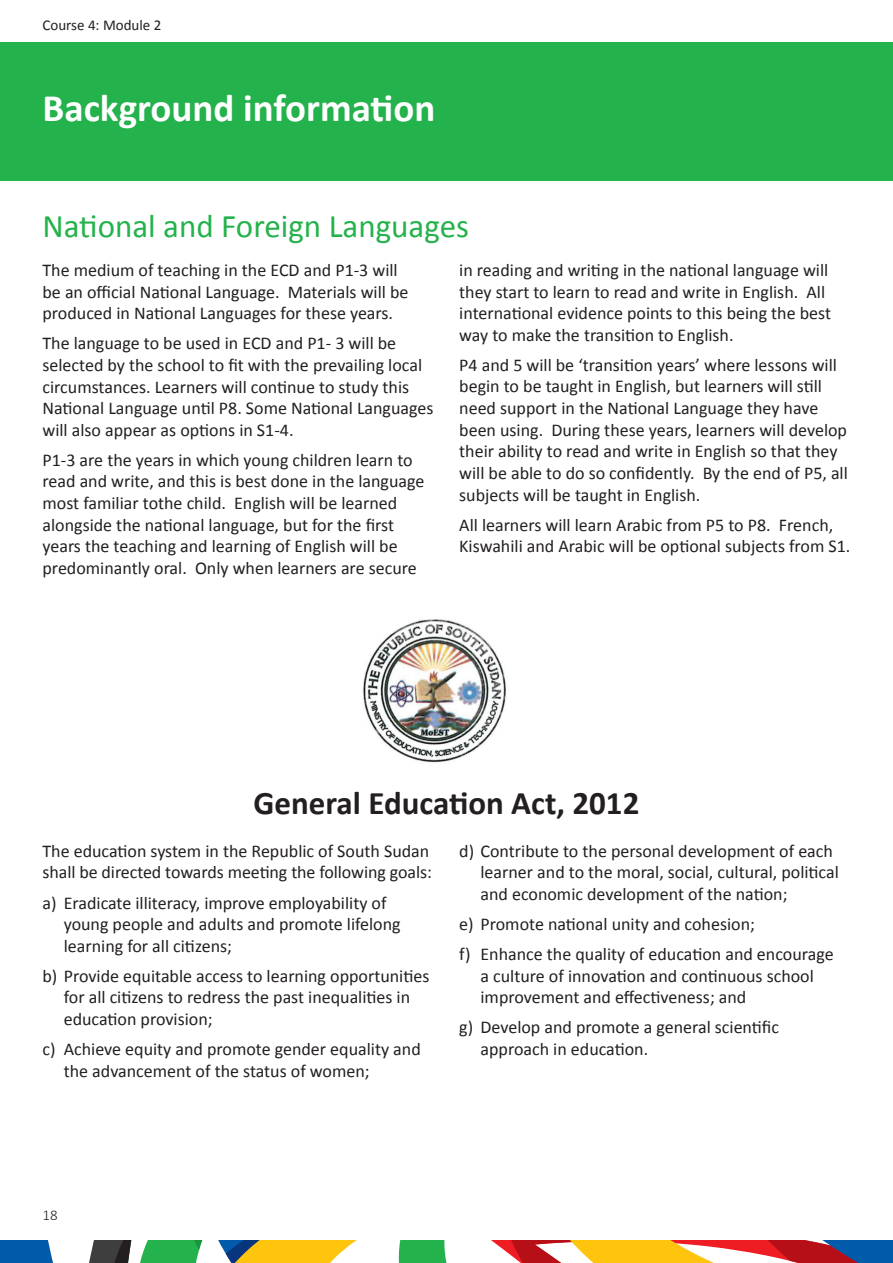
<style>
.page{position:relative;width:893px;height:1263px;background:#fff}
.page>*{position:absolute;margin:0;border:0;box-sizing:border-box;transform-origin:0 0}
.t1{font:700 39px "Calibri";color:#fff}
.t2{font:33px "Calibri";color:#23b24b}
.t3{font:700 33px "Calibri";color:#231f20}
.t4{font:18px/21.6px "Calibri";color:#231f20}
.t5{font:15px "Calibri";color:#231f20}
.t6{font:300 15px "Calibri";color:#231f20}
</style>
<div class="page">
<svg style="left:0;top:1240px;width:893px;height:23px"></svg>
<div style="left:0;top:43px;width:893px;height:138px;background:#23b24b"></div>
<img style="left:363px;top:619px;width:143px;height:144px">
<p class="t5" style="left:43px;top:16px;width:120px">Course 4: Module 2</p>
<h1 class="t1" style="left:43px;top:83px;width:394px">Background information</h1>
<h2 class="t2" style="left:43px;top:206px;width:428px">National and Foreign Languages</h2>
<p class="t4" style="left:43px;top:259px;width:367px">The medium of teaching in the ECD and P1-3 will be an official National Language. Materials will be produced in National Languages for these years.</p>
<p class="t4" style="left:43px;top:333px;width:392px">The language to be used in ECD and P1- 3 will be selected by the school to fit with the prevailing local circumstances. Learners will continue to study this National Language until P8. Some National Languages will also appear as options in S1-4.</p>
<p class="t4" style="left:43px;top:449px;width:383px">P1-3 are the years in which young children learn to read and write, and this is best done in the language most familiar tothe child. English will be learned alongside the national language, but for the first years the teaching and learning of English will be predominantly oral. Only when learners are secure</p>
<p class="t4" style="left:459px;top:259px;width:373px">in reading and writing in the national language will they start to learn to read and write in English. All international evidence points to this being the best way to make the transition to English.</p>
<p class="t4" style="left:459px;top:354px;width:390px">P4 and 5 will be ‘transition years’ where lessons will begin to be taught in English, but learners will still need support in the National Language they have been using. During these years, learners will develop their ability to read and write in English so that they will be able to do so confidently. By the end of P5, all subjects will be taught in English.</p>
<p class="t4" style="left:459px;top:514px;width:393px">All learners will learn Arabic from P5 to P8. French,<br>Kiswahili and Arabic will be optional subjects from S1.</p>
<h2 class="t3" style="left:254px;top:781px;width:387px">General Education Act, 2012</h2>
<p class="t4" style="left:43px;top:840px;width:391px">The education system in the Republic of South Sudan shall be directed towards meeting the following goals:</p>
<p class="t4" style="left:64px;top:892px;width:338px;text-indent:-21px">a) Eradicate illiteracy, improve employability of young people and adults and promote lifelong learning for all citizens;</p>
<p class="t4" style="left:64px;top:965px;width:367px;text-indent:-21px">b) Provide equitable access to learning opportunities for all citizens to redress the past inequalities in education provision;</p>
<p class="t4" style="left:64px;top:1038px;width:358px;text-indent:-21px">c) Achieve equity and promote gender equality and the advancement of the status of women;</p>
<p class="t4" style="left:480px;top:840px;width:360px;text-indent:-21px">d) Contribute to the personal development of each learner and to the moral, social, cultural, political and economic development of the nation;</p>
<p class="t4" style="left:459px;top:909px;width:376px;line-height:30.2px">e) Promote national unity and cohesion;<br>f) Enhance the quality of education and encourage</p>
<p class="t4" style="left:480px;top:965px;width:335px">a culture of innovation and continuous school improvement and effectiveness; and</p>
<p class="t4" style="left:480px;top:1017px;width:300px;text-indent:-21px">g) Develop and promote a general scientific approach in education.</p>
<p class="t6" style="left:43px;top:1206px;width:17px">18</p>
</div>
